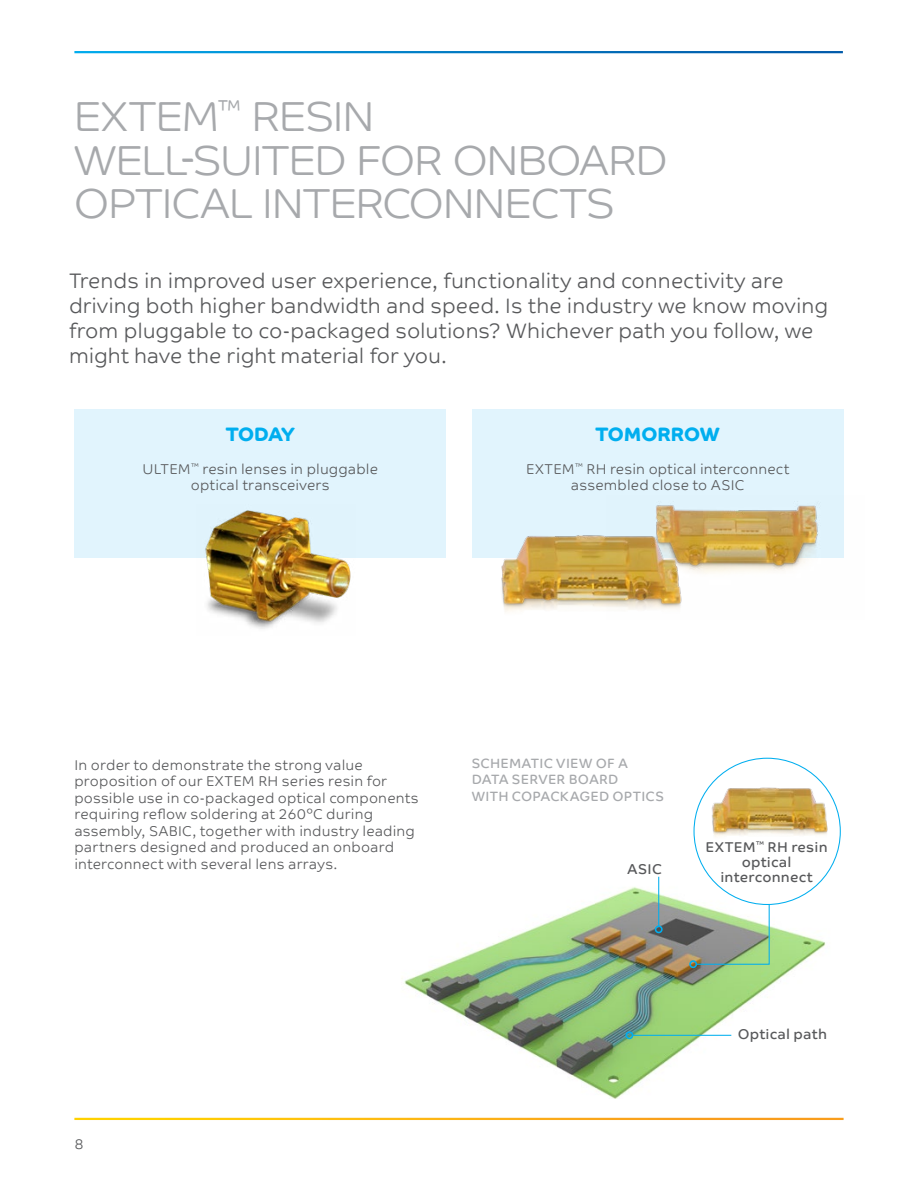
<style>
.page{position:relative;width:918px;height:1188px;background:#fff}
.page>*{position:absolute;margin:0;border:0;box-sizing:border-box;transform-origin:0 0}
.t1{font:300 42px/43.5px "SABIC Typeface Headline";color:#a7a9ac}
.t2{font:300 21px/25.2px "SABIC Typeface Text";color:#58595b}
.t3{font:700 19.5px "SABIC Typeface Headline";color:#00aeef}
.t4{font:300 14.25px/16.5px "SABIC Typeface Text";letter-spacing:.01em;color:#58595b;text-align:center}
.t5{font:14.25px/15px "SABIC Typeface Text";letter-spacing:.01em;color:#58595b;text-align:center}
.t6{font:13.5px/16.5px "SABIC Typeface Text";letter-spacing:.02em;color:#a7a9ac}
</style>
<div class="page">
<img style="left:404px;top:860px;width:431px;height:238px">
<div style="left:74px;top:409px;width:372px;height:148px;background:#e1f4fd"></div>
<div style="left:472px;top:409px;width:372px;height:148px;background:#e1f4fd"></div>
<img style="left:196px;top:510px;width:160px;height:119px">
<img style="left:656px;top:505px;width:188px;height:68px">
<img style="left:473px;top:520px;width:234px;height:92px">
<svg style="left:695px;top:903px;width:75px;height:62px"></svg>
<div style="left:689px;top:960px;width:8px;height:8px;border:2px solid #00aeef;border-radius:50%"></div>
<hr style="left:633px;top:1035px;width:98px;height:1px;background:#00aeef">
<div style="left:625px;top:1031px;width:8px;height:8px;border:2px solid #00aeef;border-radius:50%"></div>
<hr style="left:658px;top:877px;width:1px;height:49px;background:#00aeef">
<div style="left:655px;top:925px;width:8px;height:8px;border:2px solid #00aeef;border-radius:50%"></div>
<div style="left:694px;top:758px;width:146px;height:146px;background:#fff;border-radius:50%"></div>
<img style="left:694px;top:778px;width:147px;height:62px">
<h1 class="t1" style="left:74px;top:95px;width:594px">EXTEM<sup>™</sup> RESIN<br>WELL-SUITED FOR ONBOARD<br>OPTICAL INTERCONNECTS</h1>
<p class="t2" style="left:69px;top:266px;width:761px">Trends in improved user experience, functionality and connectivity are driving both higher bandwidth and speed. Is the industry we know moving from pluggable to co-packaged solutions? Whichever path you follow, we might have the right material for you.</p>
<h3 class="t3" style="left:226px;top:416px;width:71px">TODAY</h3>
<p class="t4" style="left:142px;top:459px;width:237px">ULTEM<sup>™</sup> resin lenses in pluggable optical transceivers</p>
<h3 class="t3" style="left:595px;top:416px;width:126px">TOMORROW</h3>
<p class="t4" style="left:526px;top:459px;width:265px">EXTEM<sup>™</sup> RH resin optical interconnect assembled close to ASIC</p>
<p class="t4" style="left:74px;top:755px;width:346px;text-align:left">In order to demonstrate the strong value proposition of our EXTEM RH series resin for possible use in co-packaged optical components requiring reflow soldering at 260°C during assembly, SABIC, together with industry leading partners designed and produced an onboard interconnect with several lens arrays.</p>
<p class="t6" style="left:472px;top:755px;width:194px">SCHEMATIC VIEW OF A<br>DATA SERVER BOARD<br>WITH COPACKAGED OPTICS</p>
<p class="t5" style="left:627px;top:862px;width:36px">ASIC</p>
<p class="t5" style="left:706px;top:839px;width:124px">EXTEM<sup>™</sup> RH resin optical interconnect</p>
<p class="t4" style="left:74px;top:1135px;width:11px">8</p>
<p class="t5" style="left:738px;top:1027px;width:91px">Optical path</p>
</div>
